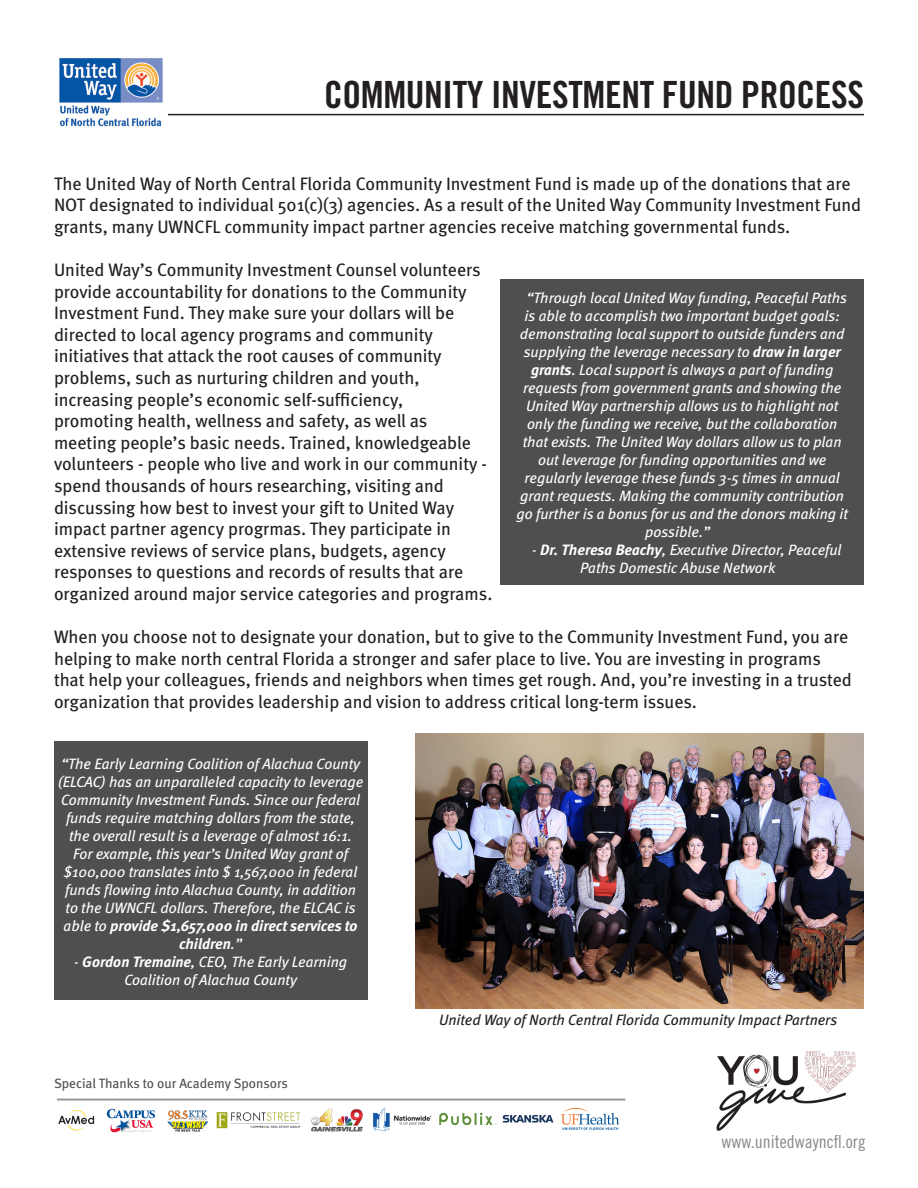
<style>
.page{position:relative;width:918px;height:1188px;background:#fff}
.page>*{position:absolute;margin:0;border:0;box-sizing:border-box;transform-origin:0 0}
.t1{font:37.5px "Trade Gothic Bold Cond Twenty";letter-spacing:-.01em;color:#231f20}
.t2{font:18px/21.6px "Meta";color:#231f20}
.t3{font:18px "Trade Gothic Cond Eighteen";color:#231f20}
.t4{font:italic 15px/18px "Meta";color:#fff;text-align:center}
.t5{font:italic 15px "Meta";color:#231f20}
.t6{font:13.5px "Meta";color:#505050}
.s1{font-weight:700}
</style>
<div class="page">
<hr style="left:54px;top:114px;width:810px;height:1px;background:#231f20">
<img style="left:54px;top:58px;width:114px;height:69px">
<img style="left:56px;top:1098px;width:570px;height:35px">
<img style="left:716px;top:1051px;width:140px;height:80px">
<img style="left:415px;top:734px;width:449px;height:274px">
<div style="left:54px;top:742px;width:313px;height:258px;background:#4f4f4f"></div>
<div style="left:500px;top:279px;width:364px;height:306px;background:#4f4f4f"></div>
<p class="t1" style="left:324px;top:71px;width:541px">COMMUNITY INVESTMENT FUND PROCESS</p>
<p class="t2" style="left:54px;top:172px;width:809px">The United Way of North Central Florida Community Investment Fund is made up of the donations that are<br>NOT designated to individual 501(c)(3) agencies. As a result of the United Way Community Investment Fund grants, many UWNCFL community impact partner agencies receive matching governmental funds.</p>
<p class="t2" style="left:54px;top:259px;width:428px">United Way’s Community Investment Counsel volunteers</p>
<p class="t2" style="left:54px;top:280px;width:414px">provide accountability for donations to the Community</p>
<p class="t2" style="left:54px;top:302px;width:402px">Investment Fund. They make sure your dollars will be</p>
<p class="t2" style="left:54px;top:324px;width:380px">directed to local agency programs and community</p>
<p class="t2" style="left:54px;top:345px;width:389px">initiatives that attack the root causes of community</p>
<p class="t2" style="left:54px;top:367px;width:367px">problems, such as nurturing children and youth,</p>
<p class="t2" style="left:54px;top:388px;width:351px">increasing people’s economic self-sufficiency,</p>
<p class="t2" style="left:54px;top:410px;width:375px">promoting health, wellness and safety, as well as</p>
<p class="t2" style="left:54px;top:432px;width:418px">meeting people’s basic needs. Trained, knowledgeable</p>
<p class="t2" style="left:54px;top:453px;width:434px">volunteers - people who live and work in our community -</p>
<p class="t2" style="left:54px;top:475px;width:391px">spend thousands of hours researching, visiting and</p>
<p class="t2" style="left:54px;top:496px;width:402px">discussing how best to invest your gift to United Way</p>
<p class="t2" style="left:54px;top:518px;width:399px">impact partner agency progrmas. They participate in</p>
<p class="t2" style="left:54px;top:540px;width:394px">extensive reviews of service plans, budgets, agency</p>
<p class="t2" style="left:54px;top:561px;width:411px">responses to questions and records of results that are</p>
<p class="t2" style="left:54px;top:583px;width:440px">organized around major service categories and programs.</p>
<p class="t2" style="left:54px;top:626px;width:799px">When you choose not to designate your donation, but to give to the Community Investment Fund, you are helping to make north central Florida a stronger and safer place to live. You are investing in programs that help your colleagues, friends and neighbors when times get rough. And, you’re investing in a trusted organization that provides leadership and vision to address critical long-term issues.</p>
<p class="t4" style="left:526px;top:288px;width:322px">“Through local United Way funding, Peaceful Paths</p>
<p class="t4" style="left:525px;top:306px;width:317px">is able to accomplish two important budget goals:</p>
<p class="t4" style="left:520px;top:324px;width:326px">demonstrating local support to outside funders and</p>
<p class="t4" style="left:524px;top:342px;width:319px">supplying the leverage necessary to <span class="s1">draw in larger</span></p>
<p class="t4" style="left:531px;top:360px;width:304px"><span class="s1">grants</span>. Local support is always a part of funding</p>
<p class="t4" style="left:523px;top:378px;width:320px">requests from government grants and showing the</p>
<p class="t4" style="left:526px;top:396px;width:314px">United Way partnership allows us to highlight not</p>
<p class="t4" style="left:527px;top:414px;width:312px">only the funding we receive, but the collaboration</p>
<p class="t4" style="left:523px;top:432px;width:320px">that exists. The United Way dollars allow us to plan</p>
<p class="t4" style="left:538px;top:450px;width:290px">out leverage for funding opportunities and we</p>
<p class="t4" style="left:525px;top:468px;width:317px">regularly leverage these funds 3-5 times in annual</p>
<p class="t4" style="left:520px;top:486px;width:325px">grant requests. Making the community contribution</p>
<p class="t4" style="left:517px;top:504px;width:333px">go further is a bonus for us and the donors making it</p>
<p class="t4" style="left:645px;top:522px;width:66px">possible.”</p>
<p class="t4" style="left:580px;top:540px;width:263px;text-align:left;text-indent:-48px">- <span class="s1">Dr. Theresa Beachy</span>, Executive Director, Peaceful<br>Paths Domestic Abuse Network</p>
<p class="t4" style="left:58px;top:754px;width:307px">“The Early Learning Coalition of Alachua County (ELCAC) has an unparalleled capacity to leverage Community Investment Funds. Since our federal funds require matching dollars from the state, the overall result is a leverage of almost 16:1.<br>For example, this year’s United Way grant of $100,000 translates into $ 1,567,000 in federal funds flowing into Alachua County, in addition to the UWNCFL dollars. Therefore, the ELCAC is able to <span class="s1">provide $1,657,000 in direct services to children</span>.”</p>
<p class="t4" style="left:74px;top:952px;width:275px">- <span class="s1">Gordon Tremaine</span>, CEO, The Early Learning<br>Coalition of Alachua County</p>
<p class="t6" style="left:54px;top:1075px;width:235px">Special Thanks to our Academy Sponsors</p>
<p class="t5" style="left:439px;top:1011px;width:400px">United Way of North Central Florida Community Impact Partners</p>
<p class="t3" style="left:721px;top:1131px;width:146px">www.unitedwayncfl.org</p>
</div>
